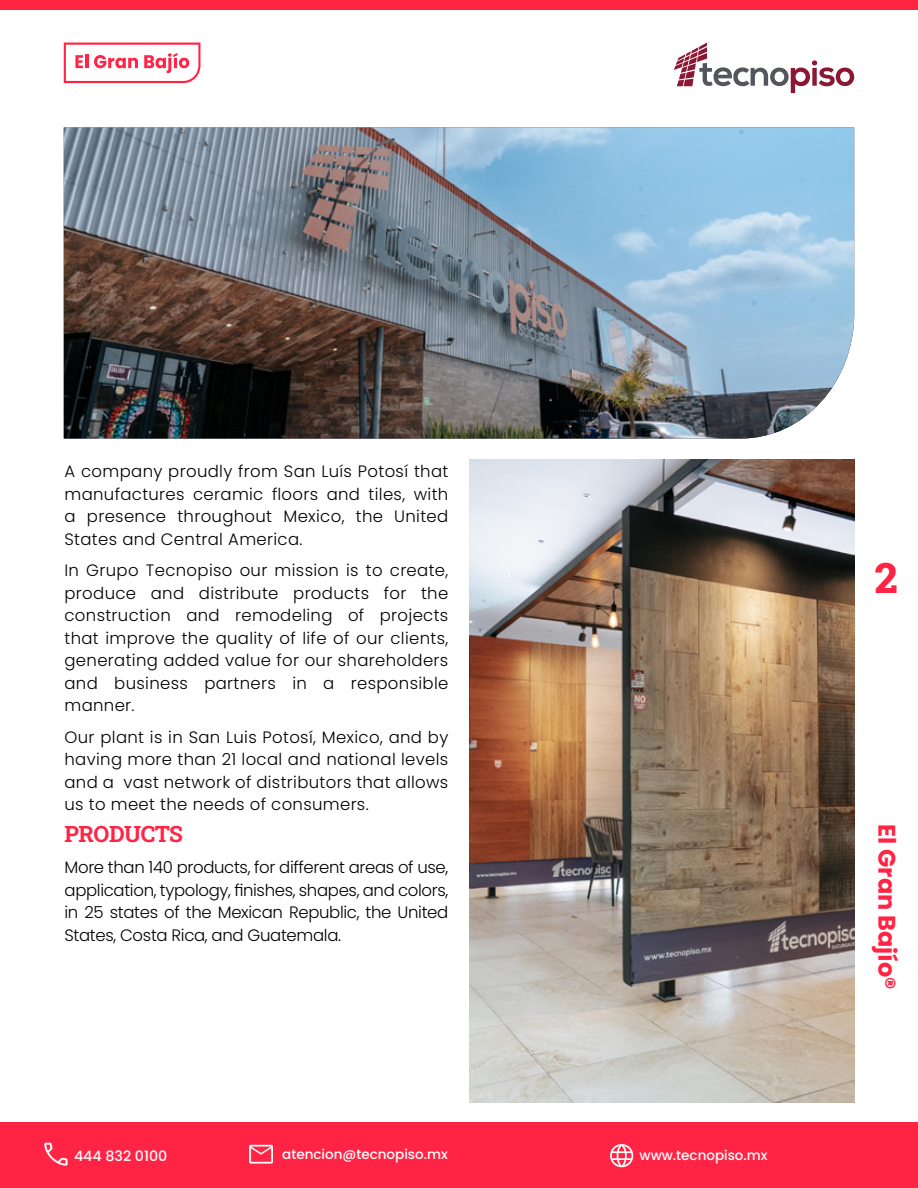
<style>
.page{position:relative;width:918px;height:1188px;background:#fff}
.page>*{position:absolute;margin:0;border:0;box-sizing:border-box;transform-origin:0 0}
.t1{font:800 42px "Roboto Slab";color:#ff2444}
.t2{font:700 24px "Poppins";color:#ff2444}
.t3{font:700 22.5px "Roboto Slab";letter-spacing:-.02em;color:#ff2444}
.t4{font:300 16.5px/22.5px "Poppins";letter-spacing:.02em;color:#000;text-align:justify}
.t5{font:500 14.25px "Poppins";color:#fff}
.t6{font:500 13.5px "Poppins";color:#fff}
</style>
<div class="page">
<div style="left:0;top:0;width:918px;height:10px;background:#ff2444"></div>
<svg style="left:64px;top:43px;width:136px;height:40px"></svg>
<img style="left:64px;top:128px;width:790px;height:311px">
<div style="left:0;top:1122px;width:918px;height:66px;background:#ff2444"></div>
<svg style="left:610px;top:1144px;width:23px;height:23px"></svg>
<svg style="left:249px;top:1145px;width:24px;height:19px"></svg>
<svg style="left:44px;top:1143px;width:24px;height:23px"></svg>
<img style="left:470px;top:460px;width:384px;height:643px">
<svg style="left:674px;top:43px;width:180px;height:50px"></svg>
<p class="t4" style="left:65px;top:460px;width:385px">A company proudly from San Luís Potosí that manufactures ceramic floors and tiles, with a presence throughout Mexico, the United States and Central America.</p>
<p class="t4" style="left:65px;top:559px;width:385px">In Grupo Tecnopiso our mission is to create, produce and distribute products for the construction and remodeling of projects that improve the quality of life of our clients, generating added value for our shareholders and business partners in a responsible manner.</p>
<p class="t4" style="left:65px;top:726px;width:385px">Our plant is in San Luis Potosí, Mexico, and by having more than 21 local and national levels and a vast network of distributors that allows us to meet the needs of consumers.</p>
<h3 class="t3" style="left:65px;top:818px;width:120px">PRODUCTS</h3>
<p class="t4" style="left:65px;top:856px;width:385px">More than 140 products, for different areas of use, application, typology, finishes, shapes, and colors, in 25 states of the Mexican Republic, the United States, Costa Rica, and Guatemala.</p>
<p class="t5" style="left:74px;top:1147px;width:95px">444 832 0100</p>
<p class="t6" style="left:282px;top:1146px;width:167px">atencion@tecnopiso.mx</p>
<p class="t6" style="left:640px;top:1148px;width:130px">www.tecnopiso.mx</p>
<h1 class="t1" style="left:874px;top:549px;width:25px">2</h1>
<h2 class="t2" style="left:901px;top:824px;width:167px;rotate:90deg">El Gran Bajío®</h2>
</div>
